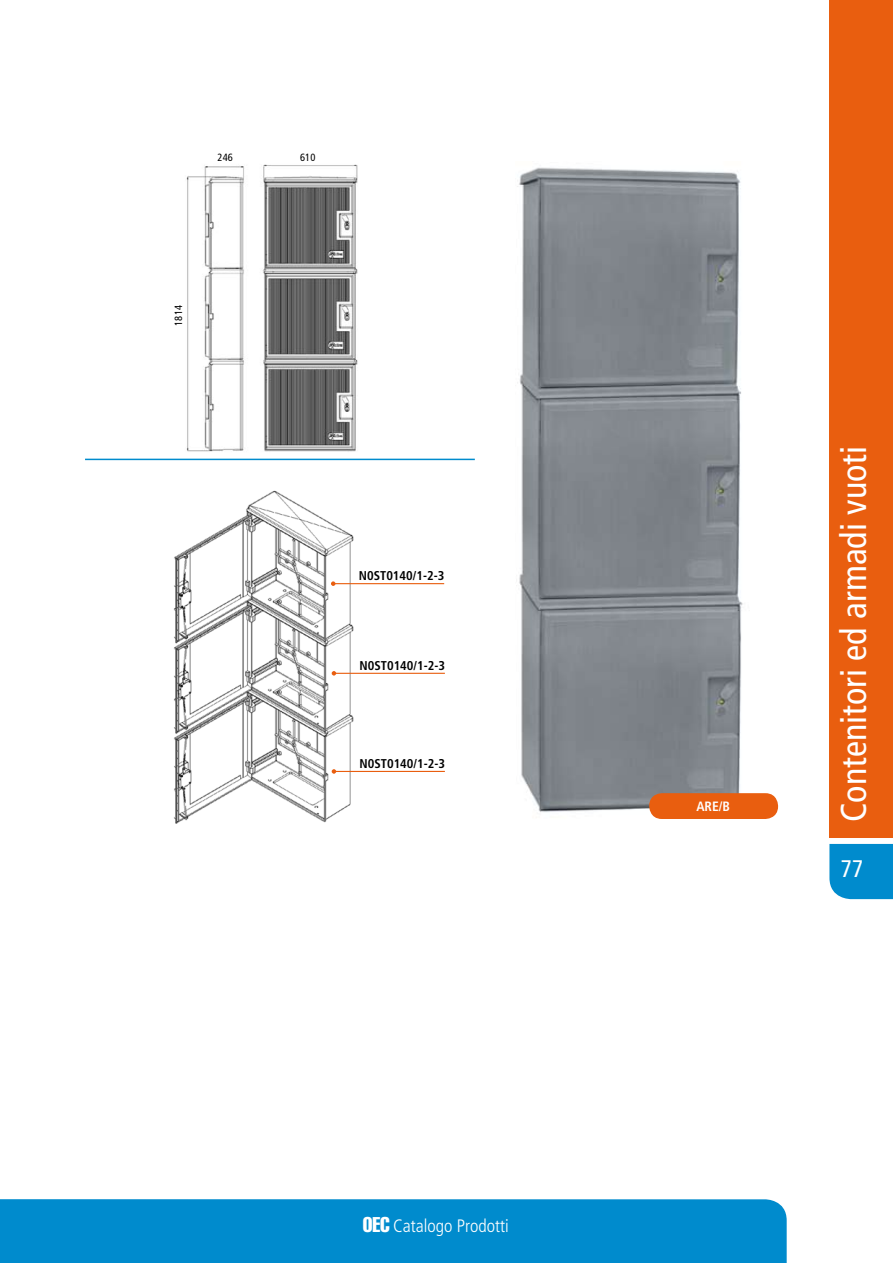
<style>
.page{position:relative;width:893px;height:1263px;background:#fff}
.page>*{position:absolute;margin:0;border:0;box-sizing:border-box;transform-origin:0 0}
.t1{font:condensed 36px "Frutiger";color:#fff}
.t2{font:condensed 24px "Frutiger";color:#fff}
.t3{font:300 condensed 18px "Frutiger";color:#fff}
.t4{font:700 condensed 13.5px "Frutiger";color:#fff}
.t5{font:700 condensed 12.75px "Frutiger";color:#000}
.t6{font:condensed 10.5px "Frutiger";color:#000}
.s1{font-family:"Helvetica";font-weight:400;font-stretch:extra-condensed;font-size:21px}
</style>
<div class="page">
<div style="left:0;top:1199px;width:787px;height:64px;background:#008bcd"></div>
<div style="left:829px;top:0;width:64px;height:837px;background:#e95e0f"></div>
<div style="left:829px;top:844px;width:64px;height:55px;background:#008bcd"></div>
<img style="left:517px;top:167px;width:226px;height:652px">
<div style="left:649px;top:793px;width:129px;height:26px;background:#e95e0f;border-radius:13px"></div>
<img style="left:173px;top:490px;width:220px;height:334px">
<img style="left:145px;top:164px;width:249px;height:297px">
<hr style="left:85px;top:459px;width:390px;height:1px;background:#008bcd">
<hr style="left:334px;top:673px;width:111px;height:1px;background:#e95e0f">
<svg style="left:332px;top:671px;width:4px;height:4px"></svg>
<hr style="left:333px;top:583px;width:111px;height:1px;background:#e95e0f">
<svg style="left:331px;top:581px;width:4px;height:5px"></svg>
<hr style="left:334px;top:771px;width:111px;height:1px;background:#e95e0f">
<svg style="left:332px;top:769px;width:4px;height:5px"></svg>
<p class="t6" style="left:218px;top:152px;width:17px">246</p>
<p class="t6" style="left:172px;top:326px;width:22px;rotate:-90deg">1814</p>
<p class="t6" style="left:300px;top:151px;width:17px">610</p>
<p class="t5" style="left:359px;top:568px;width:87px">N0ST0140/1-2-3</p>
<p class="t5" style="left:360px;top:658px;width:87px">N0ST0140/1-2-3</p>
<p class="t5" style="left:360px;top:756px;width:87px">N0ST0140/1-2-3</p>
<h3 class="t3" style="left:363px;top:1215px;width:148px"><span class="s1">OEC</span> Catalogo Prodotti</h3>
<p class="t4" style="left:696px;top:798px;width:35px">ARE/B</p>
<h1 class="t1" style="left:833px;top:822px;width:377px;rotate:-90deg">Contenitori ed armadi vuoti</h1>
<h2 class="t2" style="left:840px;top:855px;width:25px">77</h2>
</div>
